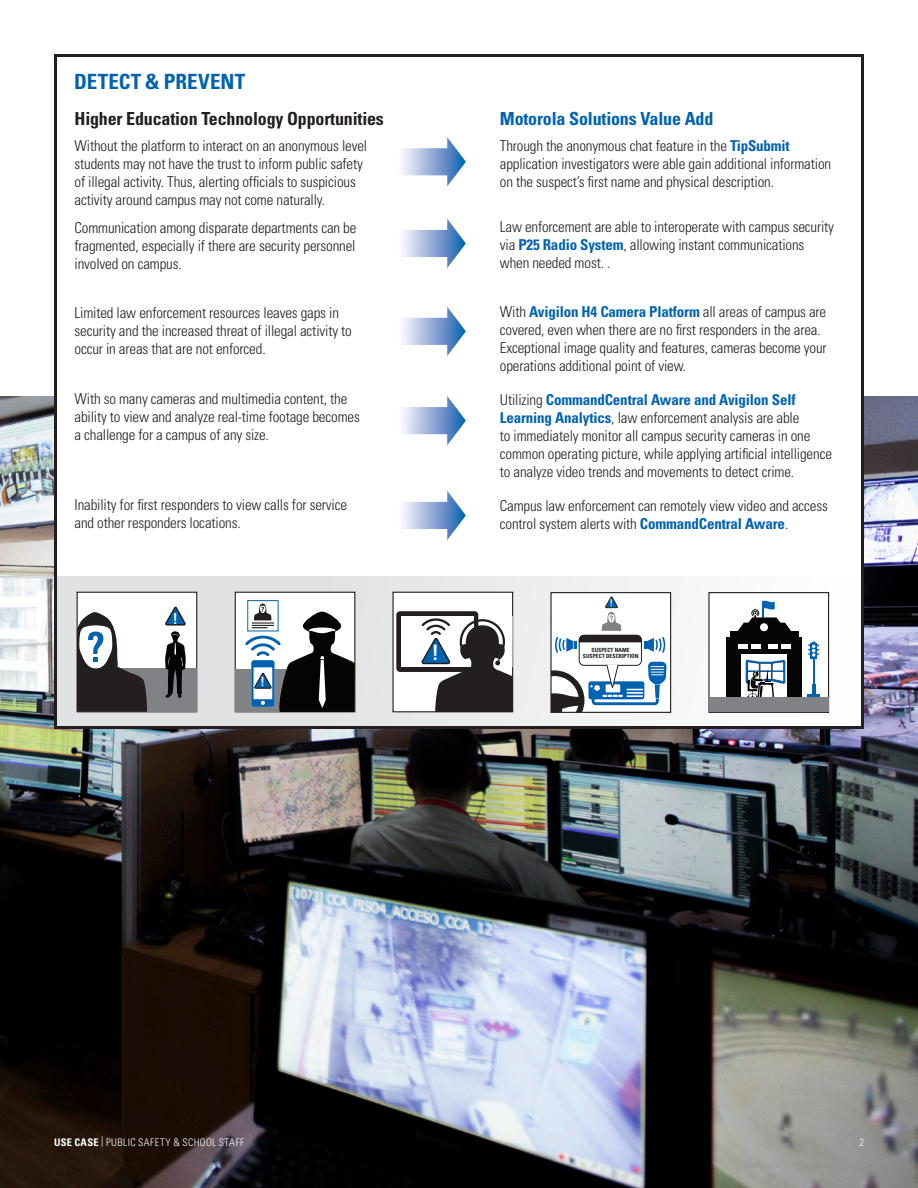
<style>
.page{position:relative;width:918px;height:1188px;background:#fff}
.page>*{position:absolute;margin:0;border:0;box-sizing:border-box;transform-origin:0 0}
.t1{font:700 condensed 21.45px "Univers";color:#fff}
.subhead{font:700 condensed 21px "Univers LT Std";letter-spacing:.01em;color:#0162b0}
.Body_2{font:700 condensed 18px "Univers LT Std";letter-spacing:-.01em;color:#231f20}
.Body_2-2{font:700 condensed 18px "Univers LT Std";letter-spacing:-.01em;color:#0162b0}
.Body_text_2{font:300 condensed 15px/18px "Univers LT Std";letter-spacing:-.01em;color:#231f20}
.t2{font:700 condensed 15px "Univers";color:#fff}
.t3{font:700 condensed 12.75px "Univers";color:#fff}
.t4{font:300 condensed 10.5px "Univers LT Std";letter-spacing:.04em;color:#fff}
.t5{font:700 condensed 9.3px "Univers";color:#fff}
.t6{font:700 condensed 5.7px/6px "Univers";color:#231f20;text-align:center}
.s1{font-weight:700;color:#0162b0}
.s2{font-weight:700}
</style>
<div class="page">
<img style="left:0;top:396px;width:918px;height:792px">
<div style="left:56px;top:56px;width:806px;height:672px;background:#fff"></div>
<div style="left:57px;top:577px;width:804px;height:149px;background:linear-gradient(to right,#dadcde,#fdfdfd)"></div>
<svg style="left:71px;top:588px;width:769px;height:129px"></svg>
<div style="left:235px;top:592px;width:120px;height:120px;background:#fff"></div>
<div style="left:235px;top:670px;width:120px;height:42px;background:#808285"></div>
<div style="left:810px;top:643px;width:7px;height:16px;background:#0162b0"></div>
<hr style="left:813px;top:658px;width:1px;height:36px;background:#0162b0">
<svg style="left:812px;top:685px;width:3px;height:9px"></svg>
<svg style="left:808px;top:642px;width:11px;height:16px"></svg>
<svg style="left:808px;top:694px;width:12px;height:4px"></svg>
<div style="left:726px;top:637px;width:76px;height:62px;background:#050504"></div>
<div style="left:730px;top:631px;width:69px;height:12px;background:#050504"></div>
<div style="left:738px;top:644px;width:10px;height:5px;background:#fff"></div>
<div style="left:751px;top:644px;width:9px;height:5px;background:#fff"></div>
<div style="left:769px;top:644px;width:9px;height:5px;background:#fff"></div>
<div style="left:781px;top:644px;width:9px;height:5px;background:#fff"></div>
<svg style="left:737px;top:600px;width:55px;height:32px"></svg>
<svg style="left:742px;top:655px;width:45px;height:43px"></svg>
<div style="left:709px;top:698px;width:120px;height:14px;background:#808285"></div>
<svg style="left:746px;top:660px;width:39px;height:38px"></svg>
<div style="left:579px;top:635px;width:62px;height:30px;background:#fff;border-radius:5px"></div>
<div style="left:579px;top:635px;width:63px;height:31px;border:1px solid #231f20;border-radius:5px"></div>
<svg style="left:551px;top:662px;width:115px;height:51px"></svg>
<svg style="left:555px;top:596px;width:111px;height:57px"></svg>
<div style="left:247px;top:600px;width:31px;height:31px;border:1px solid #0162b0"></div>
<svg style="left:245px;top:603px;width:110px;height:109px"></svg>
<svg style="left:402px;top:137px;width:64px;height:49px"></svg>
<svg style="left:402px;top:219px;width:64px;height:49px"></svg>
<svg style="left:402px;top:307px;width:64px;height:49px"></svg>
<svg style="left:402px;top:396px;width:64px;height:49px"></svg>
<svg style="left:402px;top:491px;width:64px;height:49px"></svg>
<p class="subhead" style="left:74px;top:69px;width:172px">DETECT &amp; PREVENT</p>
<p class="Body_2" style="left:75px;top:108px;width:311px">Higher Education Technology Opportunities</p>
<p class="Body_2-2" style="left:500px;top:108px;width:215px">Motorola Solutions Value Add</p>
<p class="Body_text_2" style="left:75px;top:137px;width:294px">Without the platform to interact on an anonymous level students may not have the trust to inform public safety of illegal activity. Thus, alerting officials to suspicious activity around campus may not come naturally.</p>
<p class="Body_text_2" style="left:75px;top:219px;width:283px;text-align:justify">Communication among disparate departments can be fragmented, especially if there are security personnel involved on campus.</p>
<p class="Body_text_2" style="left:75px;top:303px;width:279px">Limited law enforcement resources leaves gaps in security and the increased threat of illegal activity to occur in areas that are not enforced.</p>
<p class="Body_text_2" style="left:75px;top:390px;width:287px">With so many cameras and multimedia content, the ability to view and analyze real-time footage becomes a challenge for a campus of any size.</p>
<p class="Body_text_2" style="left:75px;top:496px;width:274px">Inability for first responders to view calls for service and other responders locations.</p>
<p class="t2" style="left:173px;top:609px;width:6px">!</p>
<p class="t3" style="left:261px;top:674px;width:6px">!</p>
<p class="t1" style="left:432px;top:639px;width:9px">!</p>
<p class="Body_text_2" style="left:500px;top:137px;width:333px">Through the anonymous chat feature in the <span class="s1">TipSubmit </span>application investigators were able gain additional information on the suspect’s first name and physical description.</p>
<p class="Body_text_2" style="left:500px;top:218px;width:336px">Law enforcement are able to interoperate with campus security via <span class="s1">P25 Radio System</span>, allowing instant communications when needed most. .</p>
<p class="Body_text_2" style="left:500px;top:303px;width:328px">With <span class="s1">Avigilon H4 Camera Platform</span> all areas of campus are covered, even when there are no first responders in the area.<br>Exceptional image quality and features, cameras become your operations additional point of view.</p>
<p class="Body_text_2" style="left:500px;top:391px;width:334px">Utilizing <span class="s1">CommandCentral Aware and Avigilon Self Learning Analytics</span>, law enforcement analysis are able<br>to immediately monitor all campus security cameras in one common operating picture, while applying artificial intelligence to analyze video trends and movements to detect crime.</p>
<p class="Body_text_2" style="left:500px;top:497px;width:330px">Campus law enforcement can remotely view video and access control system alerts with <span class="s1">CommandCentral Aware</span>.</p>
<p class="t5" style="left:610px;top:597px;width:5px">!</p>
<p class="t6" style="left:583px;top:647px;width:57px">SUSPECT NAME<br>SUSPECT DESCRIPTION</p>
<p class="t4" style="left:54px;top:1136px;width:192px"><span class="s2">USE CASE</span> | PUBLIC SAFETY &amp; SCHOOL STAFF</p>
<p class="t4" style="left:859px;top:1136px;width:6px">2</p>
</div>
